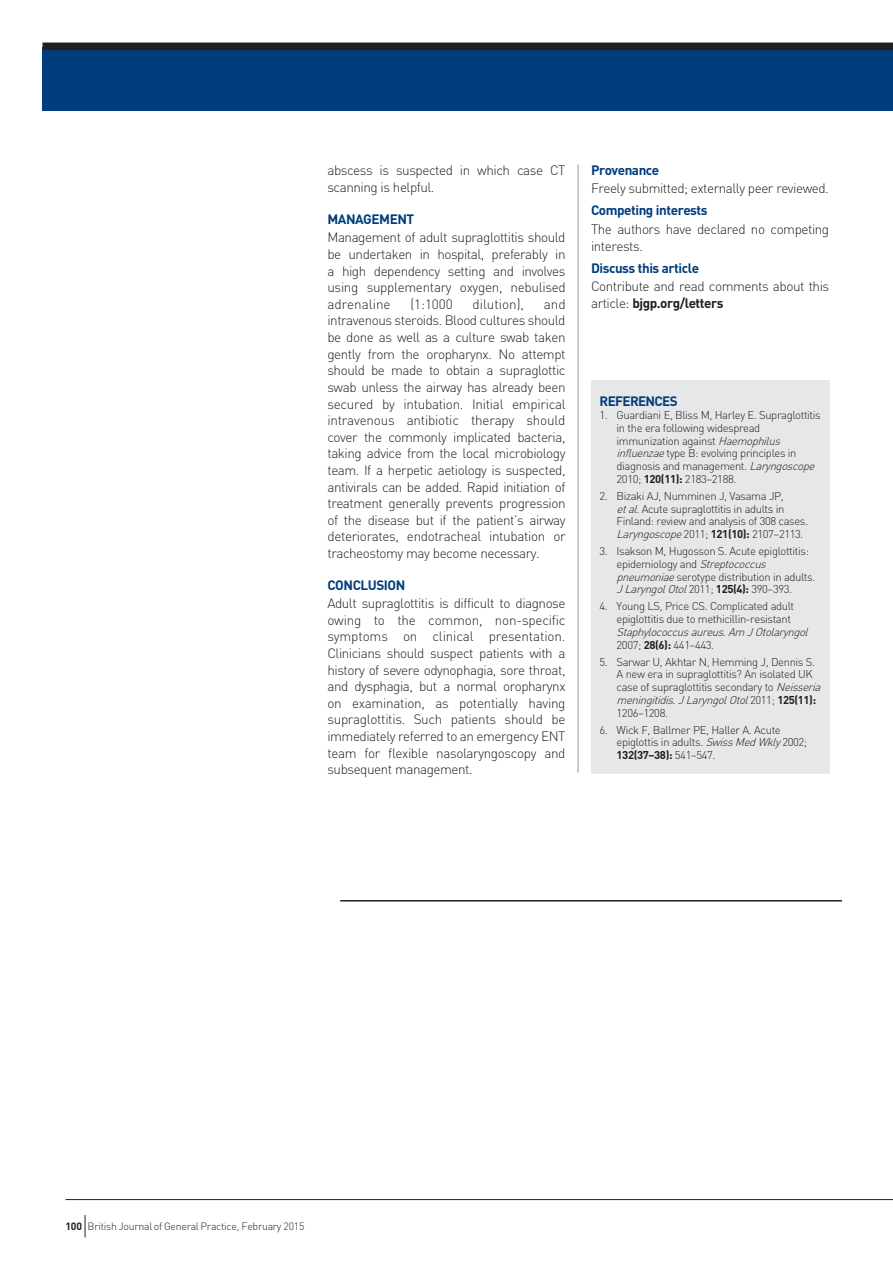
<style>
.page{position:relative;width:893px;height:1263px;background:#fff}
.page>*{position:absolute;margin:0;border:0;box-sizing:border-box;transform-origin:0 0}
.t1{font:300 13.5px/16.6px "DIN";letter-spacing:-.035em;color:#231f20}
.t2{font:700 13.5px "DIN";letter-spacing:-.035em;color:#013d7d}
.t3{font:300 13.5px "DIN";color:#231f20}
.t4{font:300 11.25px/12.8px "DIN";letter-spacing:-.035em;color:#231f20}
.t5{font:300 10.5px "DIN";letter-spacing:-.025em;color:#231f20}
.s1{font-weight:700}
.s2{font-style:italic}
</style>
<div class="page">
<hr style="left:578px;top:165px;width:1px;height:608px;background:#939598">
<div style="left:43px;top:48px;width:850px;height:63px;background:#013d7d"></div>
<div style="left:591px;top:380px;width:238px;height:394px;background:#e6e7e9"></div>
<hr style="left:340px;top:900px;width:502px;height:1px;background:#231f20">
<div style="left:43px;top:43px;width:850px;height:7px;background:#231f20"></div>
<hr style="left:66px;top:1199px;width:827px;height:1px;background:#231f20">
<svg style="left:85px;top:1215px;width:1px;height:22px"></svg>
<p class="t1" style="left:327px;top:162px;width:240px">abscess is suspected in which case CT scanning is helpful.</p>
<p class="t2" style="left:327px;top:211px;width:10px">mana</p>
<p class="t2" style="left:363px;top:211px;width:43px">gement</p>
<p class="t1" style="left:327px;top:229px;width:240px;text-align:justify">Management of adult supraglottitis should be undertaken in hospital, preferably in a high dependency setting and involves using supplementary oxygen, nebulised adrenaline</p>
<p class="t1" style="left:410px;top:296px;width:44px">(1:1000</p>
<p class="t3" style="left:472px;top:296px;width:53px">dilution),</p>
<p class="t1" style="left:327px;top:296px;width:240px;text-align:justify;text-indent:216px">and intravenous steroids. Blood cultures should be done as well as a culture swab taken gently from the oropharynx. No attempt should be made to obtain a supraglottic swab unless the airway has already been secured by intubation. Initial empirical intravenous antibiotic therapy should cover the commonly implicated bacteria, taking advice from the local microbiology team. If a herpetic aetiology is suspected, antivirals can be added. Rapid initiation of treatment generally prevents progression of the disease but if the patient’s airway deteriorates, endotracheal intubation or tracheostomy may become necessary.</p>
<p class="t2" style="left:327px;top:576px;width:10px">conc</p>
<p class="t2" style="left:361px;top:576px;width:31px">lusion</p>
<p class="t1" style="left:327px;top:595px;width:240px;text-align:justify">Adult supraglottitis is difficult to diagnose owing to the common, non-specific symptoms on clinical presentation.<br>Clinicians should suspect patients with a history of severe odynophagia, sore throat, and dysphagia, but a normal oropharynx on examination, as potentially having supraglottitis. Such patients should be immediately referred to an emergency ENT team for flexible nasolaryngoscopy and subsequent management.</p>
<p class="t2" style="left:591px;top:161px;width:70px">Provenance</p>
<p class="t1" style="left:591px;top:180px;width:239px">Freely submitted; externally peer reviewed.</p>
<p class="t2" style="left:591px;top:201px;width:118px">Competing interests</p>
<p class="t1" style="left:591px;top:220px;width:240px;line-height:17.1px">The authors have declared no competing interests.</p>
<p class="t2" style="left:591px;top:259px;width:110px">Discuss this article</p>
<p class="t1" style="left:591px;top:278px;width:240px;line-height:17.1px">Contribute and read comments about this article: <span class="s1">bjgp.org/letters</span></p>
<p class="t2" style="left:600px;top:393px;width:71px">REFERENCES</p>
<p class="t4" style="left:617px;top:408px;width:206px;text-indent:-17px">1. Guardiani E, Bliss M, Harley E. Supraglottitis in the era following widespread immunization against <span class="s2">Haemophilus influenzae</span>type B: evolving principles in diagnosis and management. <span class="s2">Laryngoscope </span>2010; <span class="s1">120(11):</span> 2183–2188.</p>
<p class="t4" style="left:617px;top:489px;width:193px;text-indent:-17px">2. Bizaki AJ, Numminen J, Vasama JP, <span class="s2">etal.</span>Acute supraglottitis in adults in Finland: review and analysis of 308 cases.<br><span class="s2">Laryngoscope</span>2011; <span class="s1">121(10):</span> 2107–2113.</p>
<p class="t4" style="left:617px;top:544px;width:200px;text-indent:-17px">3. Isakson M, Hugosson S. Acute epiglottitis: epidemiology and <span class="s2">Streptococcus pneumoniae</span>serotype distribution in adults.<br><span class="s2">JLaryngolOtol</span>2011; <span class="s1">125(4):</span> 390–393.</p>
<p class="t4" style="left:617px;top:600px;width:196px;text-indent:-17px">4. Young LS, Price CS. Complicated adult epiglottitis due to methicillin-resistant <span class="s2">Staphylococcusaureus</span>. <span class="s2">Am JOtolaryngol </span>2007; <span class="s1">28(6):</span> 441–443.</p>
<p class="t4" style="left:617px;top:655px;width:209px;text-indent:-17px">5. Sarwar U, Akhtar N, Hemming J, Dennis S.<br>A new era in supraglottitis? An isolated UK case of supraglottitis secondary to <span class="s2">Neisseria meningitidis</span>. <span class="s2">JLaryngolOtol</span>2 0 1 1 ; <span class="s1">1 2 5 ( 1 1 ) :<br></span>1206–1208.</p>
<p class="t4" style="left:617px;top:723px;width:192px;text-indent:-17px">6. Wick F, Ballmer PE, Haller A. Acute epiglottis in adults. <span class="s2">SwissMedWkly</span>2002;<br><span class="s1">132(37–38):</span> 541–547.</p>
<p class="t5" style="left:66px;top:1219px;width:240px"><span class="s1">100</span> British Journal of General Practice, February 2015</p>
</div>
